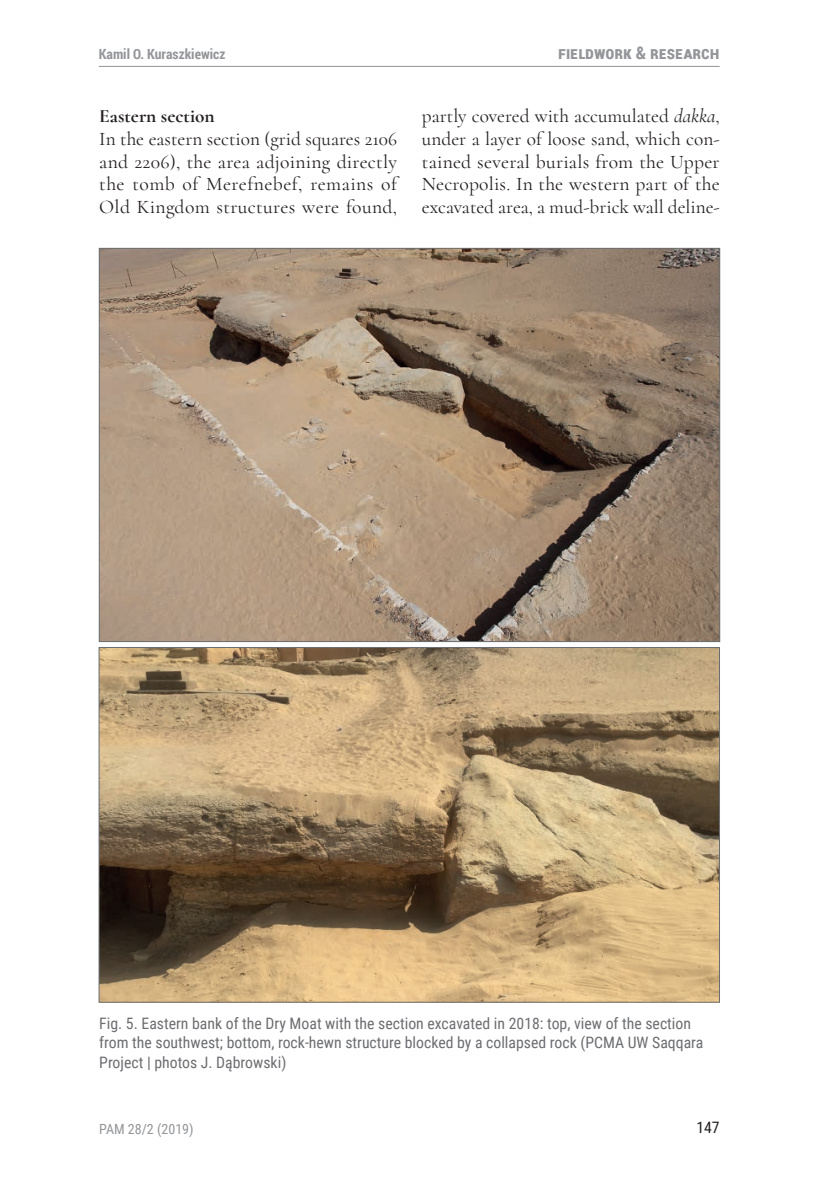
<style>
.page{position:relative;width:819px;height:1191px;background:#fff}
.page>*{position:absolute;margin:0;border:0;box-sizing:border-box;transform-origin:0 0}
.t1{font:19.25px/22.8px "Cormorant";letter-spacing:.01em;color:#231f20;text-align:justify}
.t2{font:700 19.25px "Cormorant";color:#231f20}
.t3{font:700 17.5px "Roboto Condensed";color:#939598}
.t4{font:15.75px/19.2px "Roboto Condensed";color:#6c6d70}
.t5{font:15.75px "Roboto Condensed";color:#231f20}
.t6{font:700 14px "Roboto Condensed";color:#939598}
.t7{font:14px "Roboto Condensed";color:#939598}
.s1{font-style:italic}
</style>
<div class="page">
<hr style="left:99px;top:66px;width:620px;height:1px;background:#939598">
<img style="left:101px;top:649px;width:616px;height:351px">
<img style="left:101px;top:250px;width:617px;height:390px">
<p class="t6" style="left:99px;top:44px;width:128px">Kamil O. Kuraszkiewicz</p>
<p class="t3" style="left:558px;top:40px;width:163px">fieldwork &amp; Research</p>
<p class="t2" style="left:99px;top:104px;width:117px">Eastern section</p>
<p class="t1" style="left:99px;top:127px;width:299px">In the eastern section (grid squares 2106 and 2206), the area adjoining directly the tomb of Merefnebef, remains of Old Kingdom structures were found,</p>
<p class="t1" style="left:422px;top:104px;width:299px">partly covered with accumulated <span class="s1">dakka</span>, under a layer of loose sand, which con&shy;tained several burials from the Upper Necropolis. In the western part of the excavated area, a mud-brick wall deline-</p>
<p class="t4" style="left:99px;top:1013px;width:605px">Fig. 5. Eastern bank of the Dry Moat with the section excavated in 2018: top, view of the section from the southwest; bottom, rock-hewn structure blocked by a collapsed rock (PCMA UW Saqqara<br>Project | photos J. Dąbrowski)</p>
<p class="t7" style="left:99px;top:1119px;width:96px">PAM 28/2 (2019)</p>
<p class="t5" style="left:696px;top:1116px;width:25px">147</p>
</div>
